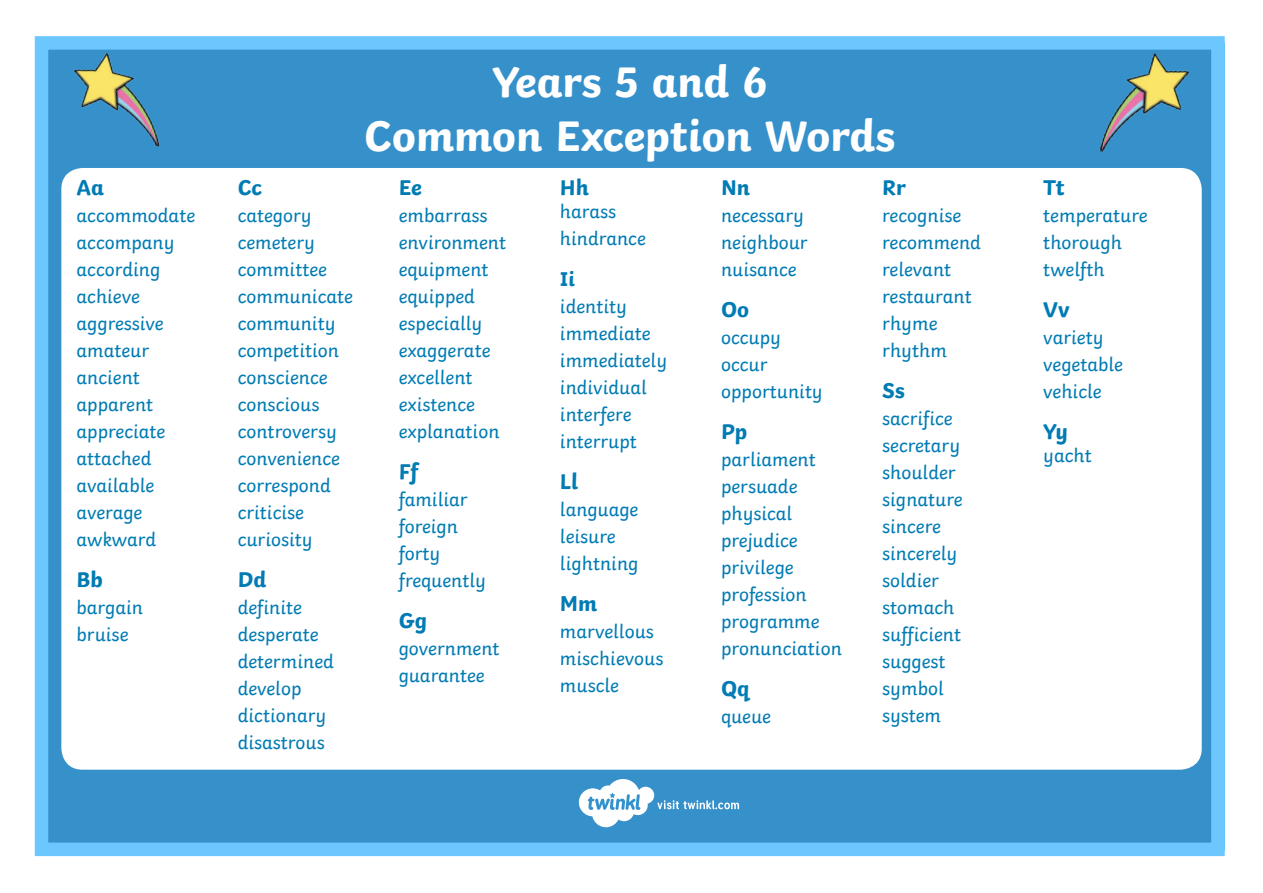
<style>
.page{position:relative;width:1263px;height:893px;background:#fff}
.page>*{position:absolute;margin:0;border:0;box-sizing:border-box;transform-origin:0 0}
.t1{font:700 45px/54px "Twinkl";color:#fff;text-align:center}
.t2{font:700 22.5px "Twinkl";color:#007bb3}
.t3{font:700 21px "Twinkl";color:#007bb3}
.t4{font:19.5px/27px "Twinkl";color:#007bb3}
</style>
<div class="page">
<div style="left:35px;top:36px;width:1190px;height:820px;background:#3691cb;border:14px solid #6cc7ff"></div>
<div style="left:61px;top:168px;width:1141px;height:602px;background:#fff;border-radius:21px"></div>
<img style="left:71px;top:40px;width:91px;height:106px">
<img style="left:1096px;top:40px;width:95px;height:111px">
<svg style="left:579px;top:779px;width:160px;height:48px"></svg>
<p class="t2" style="left:77px;top:178px;width:29px">Aa</p>
<p class="t4" style="left:77px;top:203px;width:120px">accommodate accompany according achieve aggressive amateur ancient apparent appreciate attached available average awkward</p>
<p class="t2" style="left:77px;top:570px;width:28px">Bb</p>
<p class="t4" style="left:77px;top:595px;width:68px">bargain bruise</p>
<p class="t2" style="left:238px;top:178px;width:26px">Cc</p>
<p class="t4" style="left:238px;top:203px;width:117px">category cemetery committee communicate community competition conscience conscious controversy convenience correspond criticise curiosity</p>
<p class="t2" style="left:238px;top:570px;width:30px">Dd</p>
<p class="t4" style="left:238px;top:595px;width:98px">definite desperate determined develop dictionary disastrous</p>
<h1 class="t1" style="left:364px;top:59px;width:532px">Years 5 and 6<br>Common Exception Words</h1>
<p class="t2" style="left:399px;top:178px;width:25px">Ee</p>
<p class="t4" style="left:399px;top:203px;width:109px">embarrass environment equipment equipped especially exaggerate excellent existence explanation</p>
<p class="t2" style="left:399px;top:462px;width:21px">Ff</p>
<p class="t4" style="left:399px;top:487px;width:89px">familiar foreign forty frequently</p>
<p class="t2" style="left:399px;top:611px;width:30px">Gg</p>
<p class="t4" style="left:399px;top:636px;width:102px">government guarantee</p>
<p class="t2" style="left:560px;top:178px;width:30px">Hh</p>
<p class="t4" style="left:560px;top:200px;width:87px">harass hindrance</p>
<p class="t3" style="left:560px;top:270px;width:17px">Ii</p>
<p class="t4" style="left:560px;top:295px;width:109px">identity immediate immediately individual interfere interrupt</p>
<p class="t2" style="left:560px;top:472px;width:20px">Ll</p>
<p class="t4" style="left:560px;top:498px;width:80px">language leisure lightning</p>
<p class="t2" style="left:560px;top:594px;width:39px">Mm</p>
<p class="t4" style="left:560px;top:620px;width:105px">marvellous mischievous muscle</p>
<p class="t2" style="left:721px;top:178px;width:30px">Nn</p>
<p class="t4" style="left:721px;top:203px;width:88px">necessary neighbour nuisance</p>
<p class="t2" style="left:721px;top:300px;width:30px">Oo</p>
<p class="t4" style="left:721px;top:325px;width:103px">occupy occur opportunity</p>
<p class="t2" style="left:721px;top:422px;width:28px">Pp</p>
<p class="t4" style="left:721px;top:447px;width:122px">parliament persuade physical prejudice privilege profession programme pronunciation</p>
<p class="t2" style="left:721px;top:679px;width:30px">Qq</p>
<p class="t4" style="left:721px;top:704px;width:51px">queue</p>
<p class="t2" style="left:882px;top:178px;width:25px">Rr</p>
<p class="t4" style="left:882px;top:203px;width:100px">recognise recommend relevant restaurant rhyme rhythm</p>
<p class="t2" style="left:882px;top:381px;width:24px">Ss</p>
<p class="t4" style="left:882px;top:406px;width:82px">sacrifice secretary shoulder signature sincere sincerely soldier stomach sufficient suggest symbol system</p>
<p class="t2" style="left:1043px;top:178px;width:23px">Tt</p>
<p class="t4" style="left:1043px;top:203px;width:106px">temperature thorough twelfth</p>
<p class="t2" style="left:1043px;top:300px;width:28px">Vv</p>
<p class="t4" style="left:1043px;top:325px;width:81px">variety vegetable vehicle</p>
<p class="t2" style="left:1043px;top:422px;width:26px">Yy</p>
<p class="t4" style="left:1043px;top:444px;width:50px">yacht</p>
</div>
